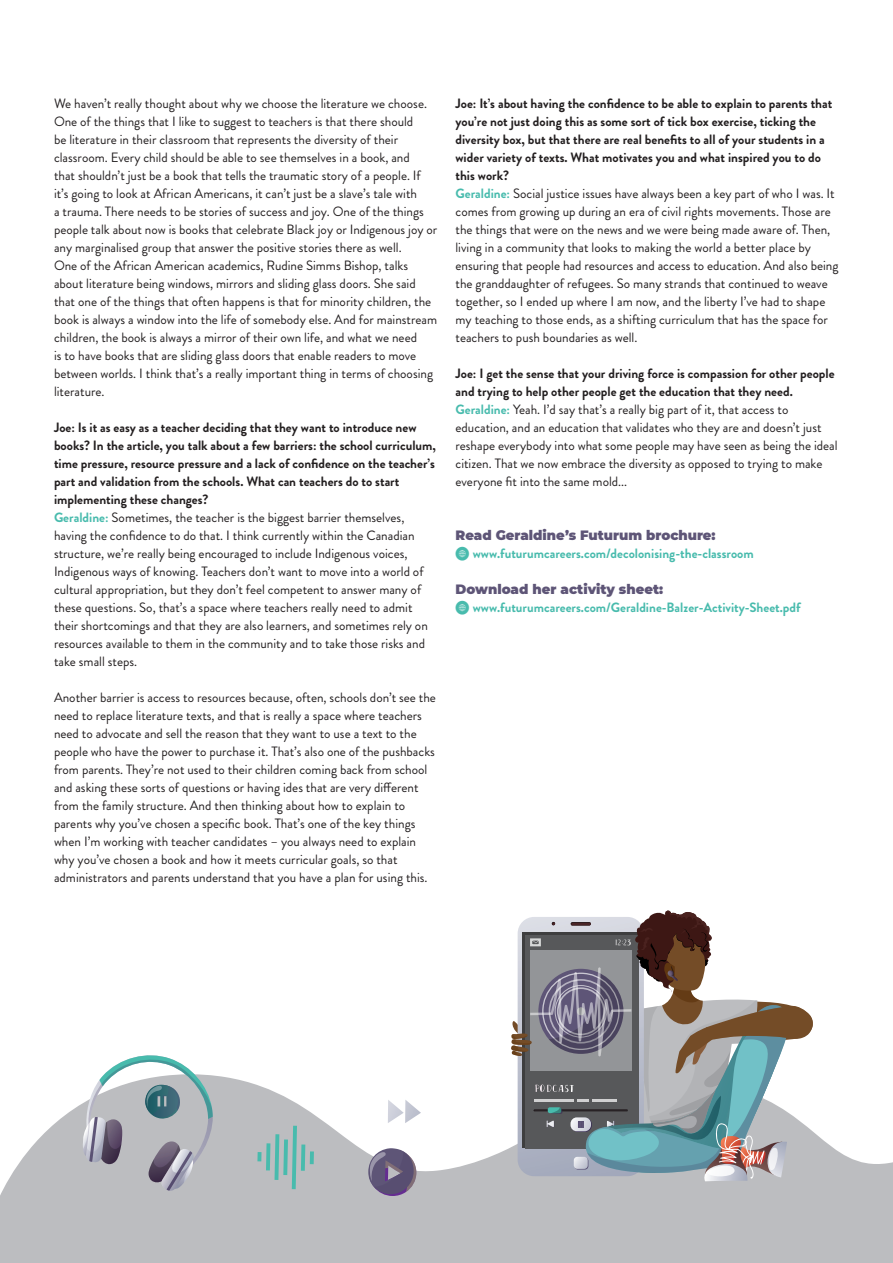
<style>
.page{position:relative;width:893px;height:1263px;background:#fff}
.page>*{position:absolute;margin:0;border:0;box-sizing:border-box;transform-origin:0 0}
.t1{font:13.5px/18px "Brandon Grotesque";color:#231f20}
.t2{font:700 13.5px/18px "Brandon Grotesque";color:#231f20}
.t3{font:700 13.5px "Brandon Grotesque";color:#48bbad}
.t4{font:900 13.5px "Montserrat";color:#5e5577}
.s1{font-weight:700;color:#48bbad}
.s2{font-family:"Social Media Circled";font-weight:400}
</style>
<div class="page">
<svg style="left:0;top:1075px;width:893px;height:188px;fill:#bcbdc0"></svg>
<svg style="left:368px;top:1148px;width:48px;height:48px;background:#807791"></svg>
<svg style="left:388px;top:1099px;width:33px;height:24px"></svg>
<svg style="left:310px;top:1151px;width:4px;height:13px"></svg>
<svg style="left:266px;top:1126px;width:39px;height:63px;background:#97bcba"></svg>
<div style="left:257px;top:1152px;width:5px;height:9px;background:#48bbad"></div>
<svg style="left:83px;top:1055px;width:130px;height:136px"></svg>
<svg style="left:511px;top:910px;width:309px;height:271px"></svg>
<p class="t1" style="left:54px;top:95px;width:385px">We haven’t really thought about why we choose the literature we choose.<br>One of the things that I like to suggest to teachers is that there should<br>be literature in their classroom that represents the diversity of their classroom. Every child should be able to see themselves in a book, and<br>that shouldn’t just be a book that tells the traumatic story of a people. If it’s going to look at African Americans, it can’t just be a slave’s tale with<br>a trauma. There needs to be stories of success and joy. One of the things people talk about now is books that celebrate Black joy or Indigenous joy or any marginalised group that answer the positive stories there as well.</p>
<p class="t1" style="left:54px;top:257px;width:385px">One of the African American academics, Rudine Simms Bishop, talks about literature being windows, mirrors and sliding glass doors. She said that one of the things that often happens is that for minority children, the book is always a window into the life of somebody else. And for mainstream children, the book is always a mirror of their own life, and what we need<br>is to have books that are sliding glass doors that enable readers to move between worlds. I think that’s a really important thing in terms of choosing literature.</p>
<p class="t2" style="left:54px;top:419px;width:383px">Joe: Is it as easy as a teacher deciding that they want to introduce new books? In the article, you talk about a few barriers: the school curriculum, time pressure, resource pressure and a lack of confidence on the teacher’s part and validation from the schools. What can teachers do to start implementing these changes?</p>
<p class="t1" style="left:54px;top:509px;width:375px"><span class="s1">Geraldine:</span> Sometimes, the teacher is the biggest barrier themselves, having the confidence to do that. I think currently within the Canadian structure, we’re really being encouraged to include Indigenous voices, Indigenous ways of knowing. Teachers don’t want to move into a world of cultural appropriation, but they don’t feel competent to answer many of these questions. So, that’s a space where teachers really need to admit their shortcomings and that they are also learners, and sometimes rely on resources available to them in the community and to take those risks and take small steps.</p>
<p class="t1" style="left:54px;top:689px;width:384px">Another barrier is access to resources because, often, schools don’t see the need to replace literature texts, and that is really a space where teachers need to advocate and sell the reason that they want to use a text to the people who have the power to purchase it. That’s also one of the pushbacks from parents. They’re not used to their children coming back from school and asking these sorts of questions or having ides that are very different from the family structure. And then thinking about how to explain to parents why you’ve chosen a specific book. That’s one of the key things when I’m working with teacher candidates – you always need to explain why you’ve chosen a book and how it meets curricular goals, so that administrators and parents understand that you have a plan for using this.</p>
<p class="t2" style="left:455px;top:95px;width:378px">Joe: It’s about having the confidence to be able to explain to parents that you’re not just doing this as some sort of tick box exercise, ticking the diversity box, but that there are real benefits to all of your students in a wider variety of texts. What motivates you and what inspired you to do this work?</p>
<p class="t1" style="left:455px;top:185px;width:384px"><span class="s1">Geraldine:</span> Social justice issues have always been a key part of who I was. It comes from growing up during an era of civil rights movements. Those are the things that were on the news and we were being made aware of. Then, living in a community that looks to making the world a better place by ensuring that people had resources and access to education. And also being the granddaughter of refugees. So many strands that continued to weave together, so I ended up where I am now, and the liberty I’ve had to shape my teaching to those ends, as a shifting curriculum that has the space for teachers to push boundaries as well.</p>
<p class="t2" style="left:455px;top:365px;width:381px">Joe: I get the sense that your driving force is compassion for other people and trying to help other people get the education that they need.</p>
<p class="t1" style="left:455px;top:401px;width:384px"><span class="s1">Geraldine:</span> Yeah. I’d say that’s a really big part of it, that access to education, and an education that validates who they are and doesn’t just reshape everybody into what some people may have seen as being the ideal citizen. That we now embrace the diversity as opposed to trying to make everyone fit into the same mold...</p>
<p class="t4" style="left:455px;top:525px;width:262px">Read Geraldine’s Futurum brochure:</p>
<p class="t3" style="left:455px;top:544px;width:300px"><span class="s2">K</span> www.futurumcareers.com/decolonising-the-classroom</p>
<p class="t4" style="left:455px;top:579px;width:209px">Download her activity sheet:</p>
<p class="t3" style="left:455px;top:598px;width:347px"><span class="s2">K</span> www.futurumcareers.com/Geraldine-Balzer-Activity-Sheet.pdf</p>
</div>
